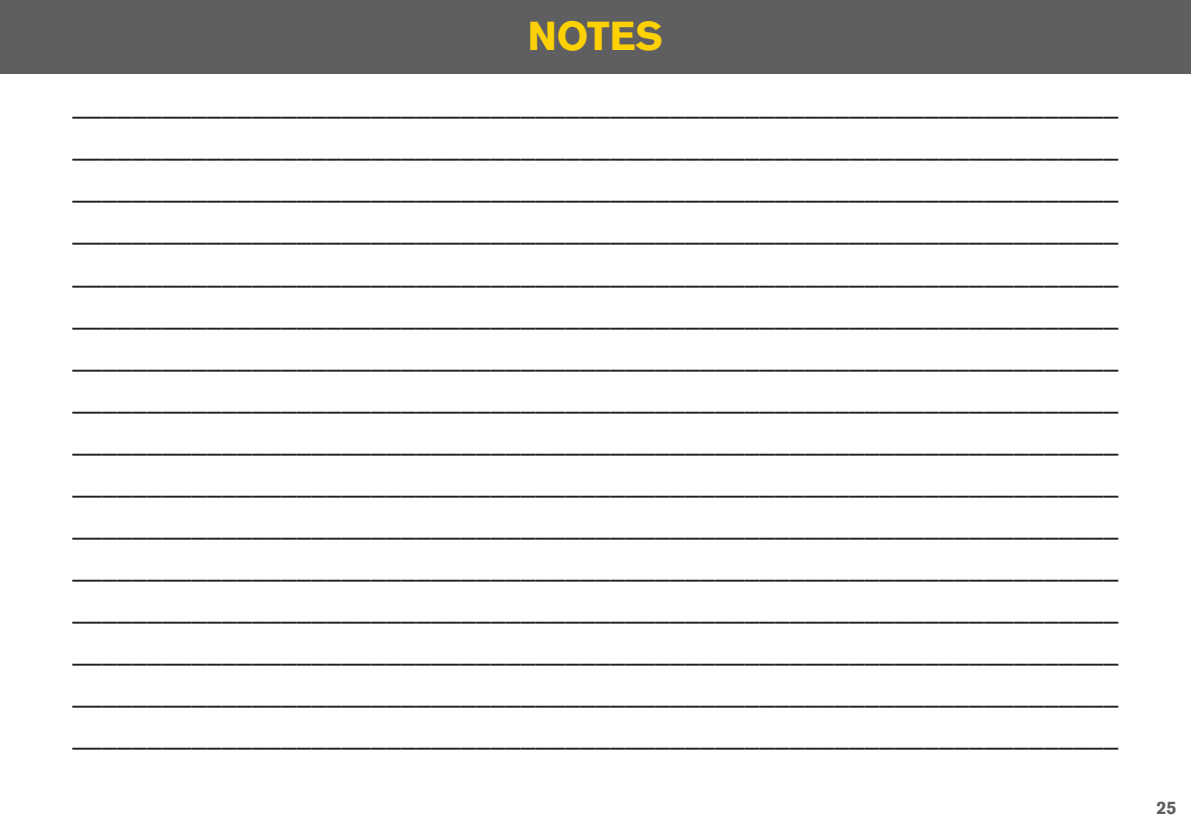
<style>
.page{position:relative;width:1191px;height:840px;background:#fff}
.page>*{position:absolute;margin:0;border:0;box-sizing:border-box;transform-origin:0 0}
.t1{font:700 40px "Akzidenz Grotesk BQ";color:#fed105}
.t2{font:30px/42px "Calibri";color:#231f20;text-align:justify}
.t3{font:700 18px "Akzidenz Grotesk BQ";color:#5f5f62}
</style>
<div class="page">
<div style="left:0;top:0;width:1191px;height:74px;background:#5f5f62"></div>
<p class="t1" style="left:528px;top:13px;width:137px">NOTES</p>
<p class="t2" style="left:72px;top:81px;width:1047px">______________________________________________________________________ ______________________________________________________________________ ______________________________________________________________________</p>
<p class="t2" style="left:72px;top:207px;width:1047px">______________________________________________________________________ ______________________________________________________________________ ______________________________________________________________________</p>
<p class="t2" style="left:72px;top:333px;width:1047px">______________________________________________________________________ ______________________________________________________________________ ______________________________________________________________________</p>
<p class="t2" style="left:72px;top:459px;width:1047px">______________________________________________________________________ ______________________________________________________________________ ______________________________________________________________________</p>
<p class="t2" style="left:72px;top:585px;width:1047px">______________________________________________________________________ ______________________________________________________________________ ______________________________________________________________________</p>
<p class="t2" style="left:72px;top:711px;width:1047px">______________________________________________________________________</p>
<p class="t3" style="left:1156px;top:796px;width:22px">25</p>
</div>
